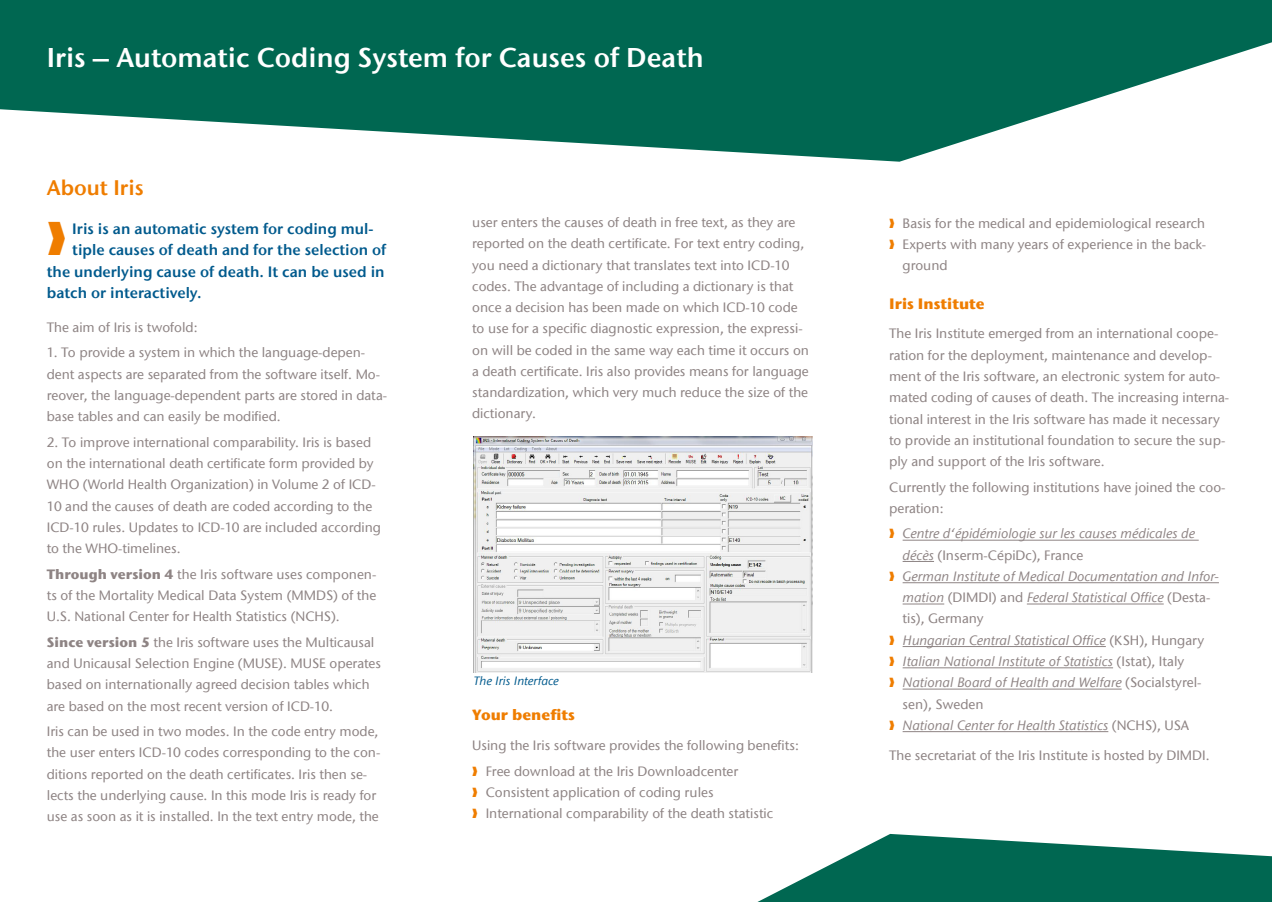
<style>
.page{position:relative;width:1272px;height:902px;background:#fff}
.page>*{position:absolute;margin:0;border:0;box-sizing:border-box;transform-origin:0 0}
.Teaser_Text{font:48.15px "DIMDI Pikto";color:#ef7d00}
.t1{font:27px "Stone Sans ITC Semi";color:#fff}
.Tabelle_Head_12pt{font:21px "Stone Sans ITC Semi";color:#ef7d00}
.Teaser_Text-2{font:15px "Stone Sans ITC Semi";color:#005a8d}
.Überschrift_2{font:700 15px "Stone Sans ITC";color:#ef7d00}
.Fließtext{font:500 13.5px/21.3px "Stone Sans ITC";color:#8e8484}
.Fließtext_Aufzählung{font:italic 500 13.5px/21.3px "Stone Sans ITC";color:#8e8484}
.Fließtext_Aufzählung-2{font:500 13.5px/21.3px "Stone Sans ITC";color:#8e8484}
.t2{font:italic 500 12px "Stone Sans ITC";color:#005a8d}
.s1{font-weight:700}
.s2{font-family:"DIMDI Pikto";font-weight:400;color:#ef7d00}
.s3{font-family:"DIMDI Pikto";font-weight:400;font-style:normal;color:#ef7d00}
.s4{font-style:normal}
</style>
<div class="page">
<svg style="left:759px;top:833px;width:512px;height:68px"></svg>
<hr style="left:902px;top:540px;width:296px;height:1px;background:#8e8484">
<hr style="left:902px;top:561px;width:32px;height:1px;background:#8e8484">
<hr style="left:902px;top:582px;width:316px;height:1px;background:#8e8484">
<hr style="left:902px;top:603px;width:42px;height:1px;background:#8e8484">
<hr style="left:1026px;top:603px;width:137px;height:1px;background:#8e8484">
<hr style="left:902px;top:646px;width:203px;height:1px;background:#8e8484">
<hr style="left:902px;top:667px;width:211px;height:1px;background:#8e8484">
<hr style="left:902px;top:688px;width:219px;height:1px;background:#8e8484">
<hr style="left:902px;top:731px;width:206px;height:1px;background:#8e8484">
<svg style="left:0;top:0;width:1271px;height:162px;fill:#006751"></svg>
<img style="left:473px;top:437px;width:339px;height:235px">
<h2 class="t1" style="left:47px;top:41px;width:658px">Iris – Automatic Coding System for Causes of Death</h2>
<h2 class="Tabelle_Head_12pt" style="left:47px;top:175px;width:99px">About Iris</h2>
<p class="Teaser_Text" style="left:47px;top:217px;width:21px">R</p>
<p class="Teaser_Text-2" style="left:72px;top:219px;width:302px">Iris is an automatic system for coding mul-</p>
<p class="Teaser_Text-2" style="left:72px;top:241px;width:315px">tiple causes of death and for the selection of</p>
<p class="Teaser_Text-2" style="left:47px;top:262px;width:339px">the underlying cause of death. It can be used in</p>
<p class="Teaser_Text-2" style="left:47px;top:283px;width:156px">batch or interactively.</p>
<p class="Fließtext" style="left:47px;top:316px;width:152px">The aim of Iris is twofold:</p>
<p class="Fließtext" style="left:47px;top:342px;width:342px">1. To provide a system in which the language-depen&shy;dent aspects are separated from the software itself. Mo&shy;reover, the language-dependent parts are stored in data&shy;base tables and can easily be modified.</p>
<p class="Fließtext" style="left:47px;top:431px;width:336px">2. To improve international comparability. Iris is based on the international death certificate form provided by WHO (World Health Organization) in Volume 2 of ICD-10 and the causes of death are coded according to the ICD-10 rules. Updates to ICD-10 are included according to the WHO-timelines.</p>
<p class="Fließtext" style="left:47px;top:563px;width:331px;text-align:justify"><span class="s1">Through version 4</span> the Iris software uses componen&shy;ts of the Mortality Medical Data System (MMDS) of the U.S. National Center for Health Statistics (NCHS).</p>
<p class="Fließtext" style="left:47px;top:631px;width:336px"><span class="s1">Since version 5</span> the Iris software uses the Multicausal and Unicausal Selection Engine (MUSE). MUSE operates based on internationally agreed decision tables which are based on the most recent version of ICD-10.</p>
<p class="Fließtext" style="left:47px;top:720px;width:335px">Iris can be used in two modes. In the code entry mode, the user enters ICD-10 codes corresponding to the con&shy;ditions reported on the death certificates. Iris then se&shy;lects the underlying cause. In this mode Iris is ready for use as soon as it is installed. In the text entry mode, the</p>
<p class="Fließtext" style="left:472px;top:211px;width:338px">user enters the causes of death in free text, as they are reported on the death certificate. For text entry coding, you need a dictionary that translates text into ICD-10 codes. The advantage of including a dictionary is that once a decision has been made on which ICD-10 code to use for a specific diagnostic expression, the expressi&shy;on will be coded in the same way each time it occurs on a death certificate. Iris also provides means for language standardization, which very much reduce the size of the dictionary.</p>
<p class="t2" style="left:474px;top:673px;width:86px">The Iris Interface</p>
<h3 class="Überschrift_2" style="left:472px;top:705px;width:104px">Your benefits</h3>
<p class="Fließtext" style="left:472px;top:734px;width:328px">Using the Iris software provides the following benefits:</p>
<p class="Fließtext_Aufzählung-2" style="left:472px;top:760px;width:267px"><span class="s2">R</span> Free download at the Iris Downloadcenter</p>
<p class="Fließtext_Aufzählung-2" style="left:472px;top:781px;width:243px"><span class="s2">R</span> Consistent application of coding rules</p>
<p class="Fließtext_Aufzählung-2" style="left:472px;top:802px;width:302px"><span class="s2">R</span> International comparability of the death statistic</p>
<p class="Fließtext_Aufzählung-2" style="left:889px;top:212px;width:317px"><span class="s2">R</span> Basis for the medical and epidemiological research</p>
<p class="Fließtext_Aufzählung-2" style="left:902px;top:233px;width:305px;text-indent:-13px"><span class="s2">R</span> Experts with many years of experience in the back&shy;ground</p>
<h3 class="Überschrift_2" style="left:889px;top:294px;width:97px">Iris Institute</h3>
<p class="Fließtext" style="left:889px;top:323px;width:341px">The Iris Institute emerged from an international coope&shy;ration for the deployment, maintenance and develop&shy;ment of the Iris software, an electronic system for auto&shy;mated coding of causes of death. The increasing interna&shy;tional interest in the Iris software has made it necessary to provide an institutional foundation to secure the sup&shy;ply and support of the Iris software.</p>
<p class="Fließtext" style="left:889px;top:476px;width:338px">Currently the following institutions have joined the coo&shy;peration:</p>
<p class="Fließtext_Aufzählung" style="left:902px;top:523px;width:294px;text-indent:-14px"><span class="s3">R</span> Centre d‘épidémiologie sur les causes médicales de décès <span class="s4">(Inserm-CépiDc), France</span></p>
<p class="Fließtext_Aufzählung" style="left:902px;top:565px;width:318px;text-indent:-14px"><span class="s3">R</span> German Institute of Medical Documentation and Infor&shy;mation <span class="s4">(DIMDI) and</span> Federal Statistical Office <span class="s4">(Desta&shy;tis), Germany</span></p>
<p class="Fließtext_Aufzählung" style="left:889px;top:629px;width:317px"><span class="s3">R</span> Hungarian Central Statistical Office <span class="s4">(KSH), Hungary</span></p>
<p class="Fließtext_Aufzählung" style="left:889px;top:650px;width:297px"><span class="s3">R</span> Italian National Institute of Statistics <span class="s4">(Istat), Italy</span></p>
<p class="Fließtext_Aufzählung" style="left:902px;top:671px;width:300px;text-indent:-14px"><span class="s3">R</span> National Board of Health and Welfare <span class="s4">(Socialstyrel&shy;sen), Sweden</span></p>
<p class="Fließtext_Aufzählung" style="left:889px;top:714px;width:301px"><span class="s3">R</span> National Center for Health Statistics <span class="s4">(NCHS), USA</span></p>
<p class="Fließtext" style="left:889px;top:744px;width:322px">The secretariat of the Iris Institute is hosted by DIMDI.</p>
</div>
